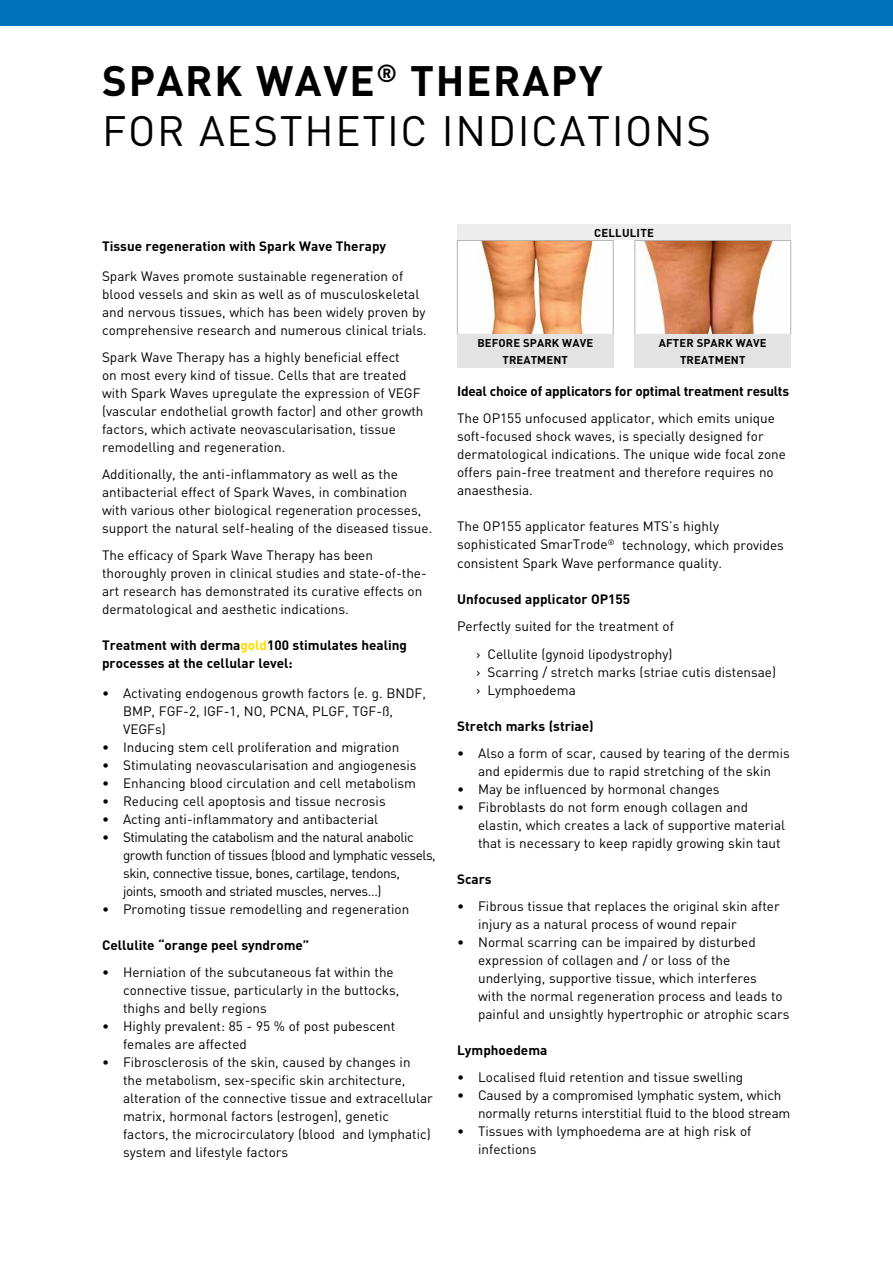
<style>
.page{position:relative;width:893px;height:1263px;background:#fff}
.page>*{position:absolute;margin:0;border:0;box-sizing:border-box;transform-origin:0 0}
.t1{font:42px/50.4px "DIN Pro";letter-spacing:.04em;color:#000}
.t2{font:13.5px/18px "DIN Pro";color:#000}
.t3{font:700 13.5px/18px "DIN Pro";color:#000}
.t4{font:13.5px/18px "DIN Pro";letter-spacing:-.03em;color:#000}
.t5{font:700 13.5px "DIN Pro";letter-spacing:-.02em;color:#000}
.t6{font:700 11.4px "DIN Pro";letter-spacing:.02em;color:#000}
.t7{font:700 11.25px/16.5px "DIN Pro";letter-spacing:.01em;color:#000;text-align:center}
.s1{font-weight:700}
.s2{color:#fd0}
</style>
<div class="page">
<div style="left:0;top:0;width:893px;height:26px;background:#0072bb"></div>
<img style="left:481px;top:242px;width:115px;height:91px">
<div style="left:457px;top:240px;width:156px;height:95px;border:1px solid #b2b3b5"></div>
<img style="left:639px;top:242px;width:135px;height:91px">
<div style="left:635px;top:240px;width:156px;height:95px;border:1px solid #b2b3b5"></div>
<div style="left:457px;top:224px;width:334px;height:16px;background:#ededed"></div>
<div style="left:457px;top:335px;width:156px;height:33px;background:#e3e3e3"></div>
<div style="left:635px;top:335px;width:156px;height:33px;background:#e3e3e3"></div>
<h1 class="t1" style="left:102px;top:54px;width:611px"><span class="s1">SPARK WAVE</span><sup>®</sup> <span class="s1">THERAPY<br></span>FOR AESTHETIC INDICATIONS</h1>
<p class="t3" style="left:102px;top:236px;width:286px">Tissue regeneration with Spark Wave Therapy</p>
<p class="t2" style="left:102px;top:266px;width:326px">Spark Waves promote sustainable regeneration of blood vessels and skin as well as of musculoskeletal and nervous tissues, which has been widely proven by comprehensive research and numerous clinical trials.</p>
<p class="t2" style="left:102px;top:347px;width:323px">Spark Wave Therapy has a highly beneficial effect<br>on most every kind of tissue. Cells that are treated with Spark Waves upregulate the expression of VEGF (vascular endothelial growth factor) and other growth factors, which activate neovascularisation, tissue remodelling and regeneration.</p>
<p class="t2" style="left:102px;top:464px;width:332px">Additionally, the anti-inflammatory as well as the antibacterial effect of Spark Waves, in combination with various other biological regeneration processes, support the natural self-healing of the diseased tissue.</p>
<p class="t2" style="left:102px;top:545px;width:326px">The efficacy of Spark Wave Therapy has been thoroughly proven in clinical studies and state-of-the&shy;art research has demonstrated its curative effects on dermatological and aesthetic indications.</p>
<p class="t3" style="left:102px;top:635px;width:306px">Treatment with derma<span class="s2">gold</span>100 stimulates healing processes at the cellular level:</p>
<p class="t2" style="left:123px;top:683px;width:304px;text-indent:-21px">• Activating endogenous growth factors (e. g. BNDF,<br>BMP, FGF-2, IGF-1, NO, PCNA, PLGF, TGF-ß,<br>VEGFs)</p>
<p class="t2" style="left:102px;top:737px;width:299px">• Inducing stem cell proliferation and migration</p>
<p class="t2" style="left:102px;top:755px;width:316px">• Stimulating neovascularisation and angiogenesis</p>
<p class="t2" style="left:102px;top:773px;width:316px">• Enhancing blood circulation and cell metabolism</p>
<p class="t2" style="left:102px;top:791px;width:285px">• Reducing cell apoptosis and tissue necrosis</p>
<p class="t2" style="left:102px;top:809px;width:278px">• Acting anti-inflammatory and antibacterial</p>
<p class="t4" style="left:123px;top:827px;width:314px;text-indent:-21px">• Stimulating the catabolism and the natural anabolic growth function of tissues (blood and lymphatic vessels, skin, connective tissue, bones, cartilage, tendons, joints, smooth and striated muscles, nerves…)</p>
<p class="t2" style="left:102px;top:899px;width:309px">• Promoting tissue remodelling and regeneration</p>
<p class="t3" style="left:102px;top:935px;width:209px">Cellulite “orange peel syndrome”</p>
<p class="t2" style="left:123px;top:962px;width:278px;text-indent:-21px">• Herniation of the subcutaneous fat within the connective tissue, particularly in the buttocks, thighs and belly regions</p>
<p class="t2" style="left:123px;top:1016px;width:274px;text-indent:-21px">• Highly prevalent: 85 - 95 % of post pubescent females are affected</p>
<p class="t2" style="left:123px;top:1052px;width:311px;text-indent:-21px">• Fibrosclerosis of the skin, caused by changes in the metabolism, sex-specific skin architecture, alteration of the connective tissue and extracellular matrix, hormonal factors (estrogen), genetic factors, the microcirculatory (blood and lymphatic) system and lifestyle factors</p>
<p class="t6" style="left:594px;top:225px;width:61px">CELLULITE</p>
<p class="t7" style="left:477px;top:335px;width:117px">BEFORE SPARK WAVE<br>TREATMENT</p>
<p class="t7" style="left:659px;top:335px;width:109px">AFTER SPARK WAVE<br>TREATMENT</p>
<p class="t5" style="left:457px;top:382px;width:334px">Ideal choice of applicators for optimal treatment results</p>
<p class="t2" style="left:457px;top:409px;width:330px">The OP155 unfocused applicator, which emits unique soft-focused shock waves, is specially designed for dermatological indications. The unique wide focal zone offers pain-free treatment and therefore requires no anaesthesia.</p>
<p class="t2" style="left:457px;top:517px;width:328px">The OP155 applicator features MTS’s highly sophisticated SmarTrode<sup>®</sup> technology, which provides consistent Spark Wave performance quality.</p>
<p class="t3" style="left:457px;top:589px;width:175px">Unfocused applicator OP155</p>
<p class="t2" style="left:457px;top:611px;width:218px;line-height:28.5px;text-align:right">Perfectly suited for the treatment of › Cellulite (gynoid lipodystrophy)</p>
<p class="t2" style="left:476px;top:663px;width:301px">› Scarring / stretch marks (striae cutis distensae) › Lymphoedema</p>
<p class="t3" style="left:457px;top:717px;width:138px">Stretch marks (striae)</p>
<p class="t2" style="left:457px;top:744px;width:334px;text-align:center">• Also a form of scar, caused by tearing of the dermis and epidermis due to rapid stretching of the skin</p>
<p class="t2" style="left:457px;top:780px;width:264px">• May be influenced by hormonal changes</p>
<p class="t2" style="left:478px;top:798px;width:308px;text-indent:-21px">• Fibroblasts do not form enough collagen and elastin, which creates a lack of supportive material that is necessary to keep rapidly growing skin taut</p>
<p class="t3" style="left:457px;top:870px;width:36px">Scars</p>
<p class="t2" style="left:478px;top:897px;width:303px;text-indent:-21px">• Fibrous tissue that replaces the original skin after injury as a natural process of wound repair</p>
<p class="t2" style="left:478px;top:933px;width:313px;text-indent:-21px">• Normal scarring can be impaired by disturbed expression of collagen and / or loss of the underlying, supportive tissue, which interferes<br>with the normal regeneration process and leads to painful and unsightly hypertrophic or atrophic scars</p>
<p class="t3" style="left:457px;top:1040px;width:92px">Lymphoedema</p>
<p class="t2" style="left:457px;top:1067px;width:288px">• Localised fluid retention and tissue swelling</p>
<p class="t2" style="left:478px;top:1085px;width:314px;text-indent:-21px">• Caused by a compromised lymphatic system, which normally returns interstitial fluid to the blood stream</p>
<p class="t2" style="left:478px;top:1121px;width:275px;text-indent:-21px">• Tissues with lymphoedema are at high risk of infections</p>
</div>
